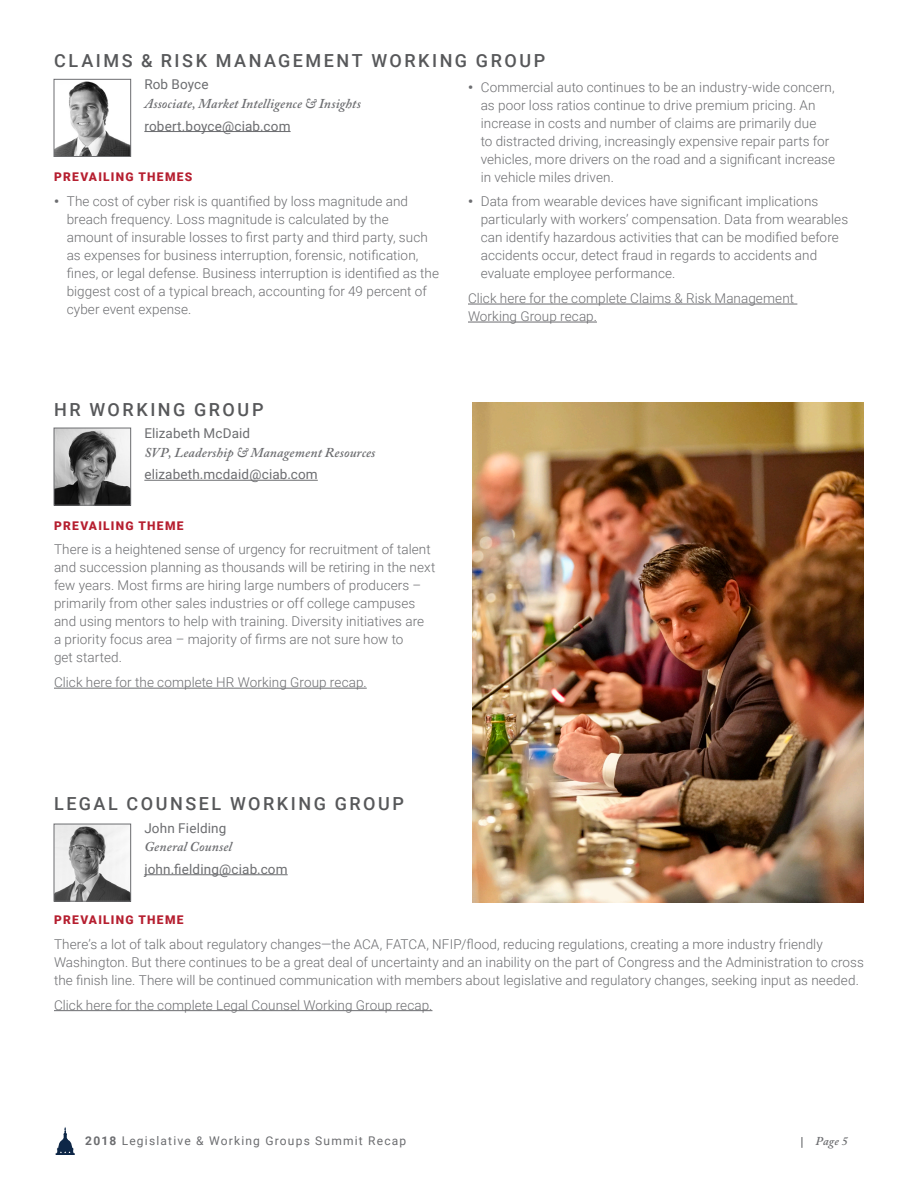
<style>
.page{position:relative;width:918px;height:1188px;background:#fff}
.page>*{position:absolute;margin:0;border:0;box-sizing:border-box;transform-origin:0 0}
.Main_Body{font:500 18px "Roboto";letter-spacing:.14em;color:#57585a}
.Bullets{font:300 13.5px/18px "Roboto";letter-spacing:.005em;color:#6c6d70}
.Main_Body-2{font:300 13.5px/18px "Roboto";letter-spacing:.005em;color:#6c6d70}
.Main_Body-3{font:13.5px "Roboto";letter-spacing:.01em;color:#6c6d70}
.Main_Body-4{font:italic 600 13.5px "Adobe Caslon Pro";letter-spacing:.01em;color:#6c6d70}
.Main_Body-5{font:900 12px "Roboto";letter-spacing:.105em;color:#b61f30}
.t1{font:12px "Roboto";letter-spacing:.1em;color:#6c6d70}
.t2{font:italic 600 12px "Adobe Caslon Pro";color:#6c6d70}
.s1{font-weight:900}
.s2{font-weight:700}
</style>
<div class="page">
<svg style="left:56px;top:1127px;width:19px;height:28px"></svg>
<hr style="left:144px;top:131px;width:147px;height:1px;background:#6c6d70">
<hr style="left:468px;top:304px;width:329px;height:1px;background:#6c6d70">
<hr style="left:468px;top:322px;width:129px;height:1px;background:#6c6d70">
<img style="left:56px;top:81px;width:73px;height:74px">
<div style="left:54px;top:79px;width:77px;height:78px;border:1px solid #6c6d70"></div>
<hr style="left:144px;top:480px;width:174px;height:1px;background:#6c6d70">
<hr style="left:54px;top:688px;width:313px;height:1px;background:#6c6d70">
<hr style="left:144px;top:874px;width:144px;height:1px;background:#6c6d70">
<hr style="left:54px;top:1010px;width:378px;height:1px;background:#6c6d70">
<img style="left:56px;top:430px;width:73px;height:73px">
<div style="left:54px;top:428px;width:77px;height:77px;border:1px solid #6c6d70"></div>
<img style="left:56px;top:826px;width:73px;height:73px">
<div style="left:54px;top:824px;width:77px;height:77px;border:1px solid #6c6d70"></div>
<img style="left:472px;top:403px;width:392px;height:499px">
<p class="Main_Body" style="left:54px;top:48px;width:492px">CLAIMS &amp; RISK MANAGEMENT WORKING GROUP</p>
<p class="Main_Body-3" style="left:144px;top:75px;width:66px">Rob Boyce</p>
<p class="Main_Body-4" style="left:144px;top:95px;width:218px">Associate, Market Intelligence &amp; Insights</p>
<p class="Main_Body-3" style="left:144px;top:116px;width:148px">robert.boyce@ciab.com</p>
<p class="Main_Body-5" style="left:54px;top:168px;width:140px">PREVAILING THEMES</p>
<p class="Bullets" style="left:67px;top:191px;width:374px;text-indent:-13px"><span class="s1">•</span> The cost of cyber risk is quantified by loss magnitude and breach frequency. Loss magnitude is calculated by the<br>amount of insurable losses to first party and third party, such as expenses for business interruption, forensic, notification, fines, or legal defense. Business interruption is identified as the biggest cost of a typical breach, accounting for 49 percent of cyber event expense.</p>
<p class="Bullets" style="left:481px;top:77px;width:356px;text-indent:-13px"><span class="s1">•</span> Commercial auto continues to be an industry-wide concern, as poor loss ratios continue to drive premium pricing. An increase in costs and number of claims are primarily due<br>to distracted driving, increasingly expensive repair parts for vehicles, more drivers on the road and a significant increase in vehicle miles driven.</p>
<p class="Bullets" style="left:481px;top:192px;width:369px;text-indent:-13px"><span class="s1">•</span> Data from wearable devices have significant implications particularly with workers’ compensation. Data from wearables can identify hazardous activities that can be modified before accidents occur, detect fraud in regards to accidents and evaluate employee performance.</p>
<p class="Main_Body-2" style="left:468px;top:289px;width:328px">Click here for the complete Claims &amp; Risk Management<br>Working Group recap.</p>
<p class="Main_Body" style="left:54px;top:397px;width:211px">HR WORKING GROUP</p>
<p class="Main_Body-3" style="left:144px;top:424px;width:107px">Elizabeth McDaid</p>
<p class="Main_Body-4" style="left:144px;top:444px;width:233px">SVP, Leadership &amp; Management Resources</p>
<p class="Main_Body-3" style="left:144px;top:465px;width:175px">elizabeth.mcdaid@ciab.com</p>
<p class="Main_Body-5" style="left:54px;top:517px;width:131px">PREVAILING THEME</p>
<p class="Main_Body-2" style="left:54px;top:540px;width:383px">There is a heightened sense of urgency for recruitment of talent and succession planning as thousands will be retiring in the next few years. Most firms are hiring large numbers of producers – primarily from other sales industries or off college campuses and using mentors to help with training. Diversity initiatives are<br>a priority focus area – majority of firms are not sure how to<br>get started.</p>
<p class="Main_Body-2" style="left:54px;top:673px;width:314px">Click here for the complete HR Working Group recap.</p>
<p class="Main_Body" style="left:54px;top:791px;width:351px">LEGAL COUNSEL WORKING GROUP</p>
<p class="Main_Body-3" style="left:144px;top:818px;width:84px">John Fielding</p>
<p class="Main_Body-4" style="left:144px;top:839px;width:89px">General Counsel</p>
<p class="Main_Body-3" style="left:144px;top:860px;width:145px">john.fielding@ciab.com</p>
<p class="Main_Body-5" style="left:54px;top:911px;width:131px">PREVAILING THEME</p>
<p class="Main_Body-2" style="left:54px;top:935px;width:811px">There’s a lot of talk about regulatory changes—the ACA, FATCA, NFIP/flood, reducing regulations, creating a more industry friendly<br>Washington. But there continues to be a great deal of uncertainty and an inability on the part of Congress and the Administration to cross the finish line. There will be continued communication with members about legislative and regulatory changes, seeking input as needed.</p>
<p class="Main_Body-2" style="left:54px;top:995px;width:380px">Click here for the complete Legal Counsel Working Group recap.</p>
<p class="t1" style="left:85px;top:1132px;width:322px"><span class="s2">2018</span> Legislative &amp; Working Groups Summit Recap</p>
<p class="t2" style="left:815px;top:1133px;width:34px">Page 5</p>
</div>
